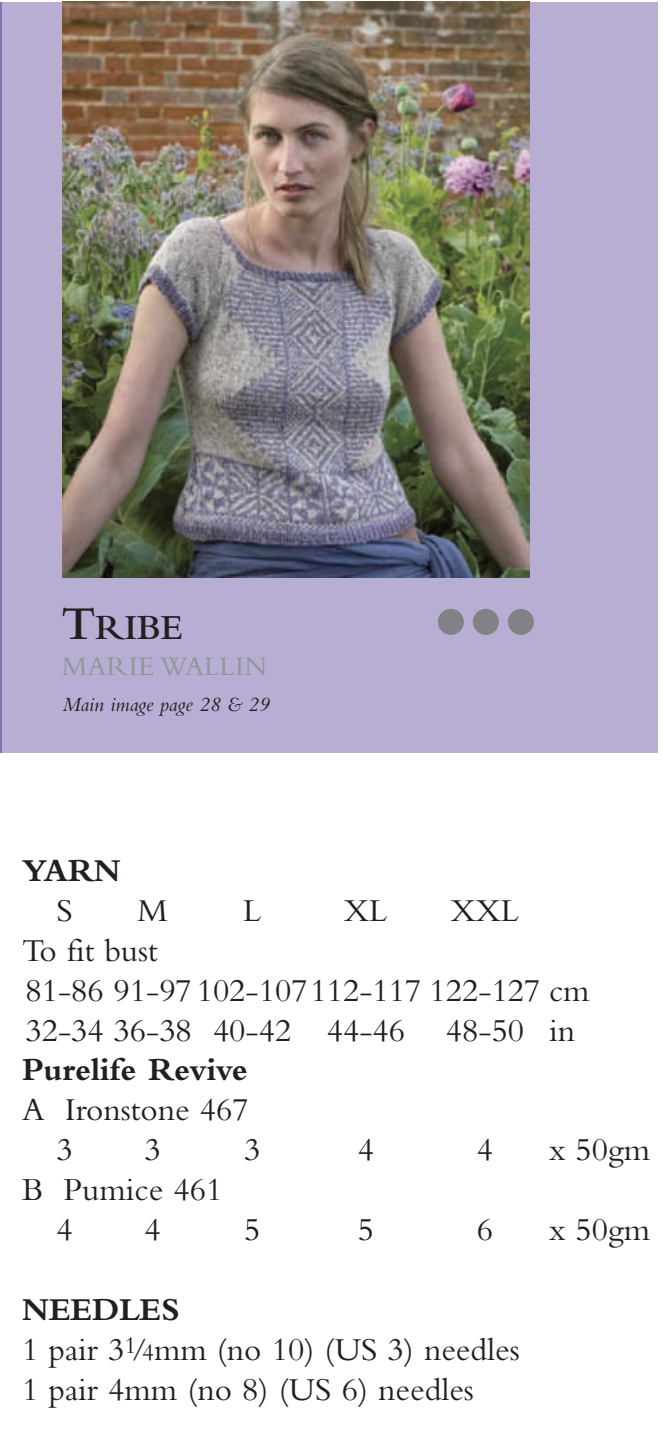
<style>
.page{position:relative;width:663px;height:1434px;background:#fff}
.page>*{position:absolute;margin:0;border:0;box-sizing:border-box;transform-origin:0 0}
.t1{font:600 36.75px "Bembo";color:#231f20}
.t2{font:33.25px/39.9px "Bembo";color:#231f20}
.t3{font:700 33.25px "Bembo";color:#231f20}
.t4{font:28px "Bembo";color:#939598}
.t5{font:italic 21px "Bembo";color:#231f20}
.s1{font-size:49px}
.s2{font-weight:700}
.s3{font-size:24.5px}
</style>
<div class="page">
<div style="left:0;top:2px;width:657px;height:750px;background:#b8aed4"></div>
<hr style="left:0;top:2px;width:2px;height:750px;background:#8572b3">
<img style="left:63px;top:2px;width:466px;height:575px">
<div style="left:508px;top:608px;width:26px;height:26px;background:#808285;border-radius:50%"></div>
<div style="left:473px;top:608px;width:26px;height:26px;background:#808285;border-radius:50%"></div>
<div style="left:438px;top:608px;width:26px;height:26px;background:#808285;border-radius:50%"></div>
<p class="t1" style="left:62px;top:614px;width:122px"><span class="s1">T</span>RIBE</p>
<p class="t4" style="left:62px;top:656px;width:207px">MARIE WALLIN</p>
<p class="t5" style="left:63px;top:696px;width:208px">Main image page 28 &amp; 29</p>
<p class="t3" style="left:22px;top:858px;width:100px">YARN</p>
<p class="t2" style="left:56px;top:893px;width:18px">S</p>
<p class="t2" style="left:137px;top:893px;width:32px">M</p>
<p class="t2" style="left:243px;top:893px;width:20px">L</p>
<p class="t2" style="left:344px;top:893px;width:45px">XL</p>
<p class="t2" style="left:451px;top:893px;width:70px">XXL</p>
<p class="t2" style="left:22px;top:933px;width:569px">To fit bust<br>81-86 91-97 102-107112-117 122-127 cm<br>32-34 36-38 40-42 44-46 48-50 in</p>
<p class="t3" style="left:22px;top:1058px;width:227px">Purelife Revive</p>
<p class="t2" style="left:56px;top:1093px;width:194px;text-indent:-34px">A Ironstone 467<br>3</p>
<p class="t2" style="left:145px;top:1133px;width:18px">3</p>
<p class="t2" style="left:244px;top:1133px;width:18px">3</p>
<p class="t2" style="left:358px;top:1133px;width:18px">4</p>
<p class="t2" style="left:477px;top:1133px;width:18px">4</p>
<p class="t2" style="left:549px;top:1133px;width:102px">x 50gm</p>
<p class="t2" style="left:56px;top:1172px;width:167px;text-indent:-34px">B Pumice 461<br>4</p>
<p class="t2" style="left:145px;top:1212px;width:18px">4</p>
<p class="t2" style="left:244px;top:1212px;width:18px">5</p>
<p class="t2" style="left:358px;top:1212px;width:18px">5</p>
<p class="t2" style="left:477px;top:1212px;width:18px">6</p>
<p class="t2" style="left:549px;top:1212px;width:102px">x 50gm</p>
<p class="t2" style="left:22px;top:1292px;width:499px"><span class="s2">NEEDLES<br></span>1 pair 3<sup>1</sup>/<span class="s3">4</span>mm (no 10) (US 3) needles<br>1 pair 4mm (no 8) (US 6) needles</p>
</div>
